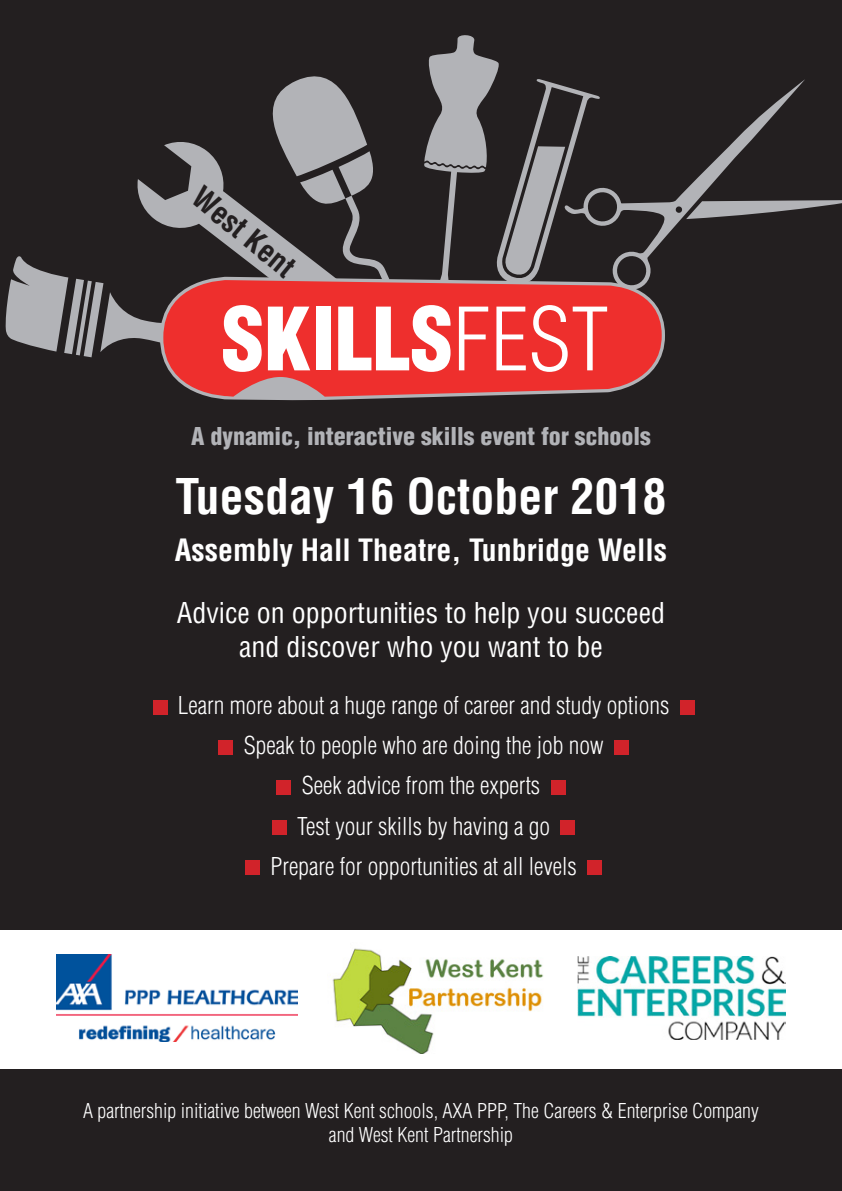
<style>
.page{position:relative;width:842px;height:1191px;background:#231f20}
.page>*{position:absolute;margin:0;border:0;box-sizing:border-box;transform-origin:0 0}
.t1{font:900 condensed 85px "Helvetica";color:#fff}
.t2{font:700 condensed 48px "Helvetica";color:#fff}
.t3{font:700 condensed 30px "Helvetica";color:#fff}
.t4{font:700 condensed 29.8px "Helvetica";color:#231f20}
.t5{font:condensed 28px/33.6px "Helvetica";color:#fff;text-align:center}
.t6{font:300 condensed 24px "Helvetica";color:#fff}
.t7{font:900 condensed 24px "Helvetica";color:#b2b3b7}
.t8{font:300 condensed 20px/24px "Helvetica";color:#fff;text-align:center}
.s1{font-weight:300}
</style>
<div class="page">
<div style="left:153px;top:700px;width:14px;height:14px;background:#d1232a"></div>
<div style="left:680px;top:700px;width:14px;height:14px;background:#d1232a"></div>
<div style="left:219px;top:740px;width:14px;height:14px;background:#d1232a"></div>
<div style="left:614px;top:740px;width:14px;height:14px;background:#d1232a"></div>
<div style="left:277px;top:780px;width:14px;height:14px;background:#d1232a"></div>
<div style="left:551px;top:780px;width:14px;height:14px;background:#d1232a"></div>
<div style="left:272px;top:820px;width:15px;height:14px;background:#d1232a"></div>
<div style="left:561px;top:820px;width:14px;height:14px;background:#d1232a"></div>
<div style="left:246px;top:860px;width:14px;height:14px;background:#d1232a"></div>
<div style="left:588px;top:860px;width:14px;height:14px;background:#d1232a"></div>
<svg style="left:805px;top:200px;width:37px;height:9px"></svg>
<svg style="left:600px;top:79px;width:205px;height:200px"></svg>
<svg style="left:6px;top:76px;width:383px;height:281px"></svg>
<svg style="left:424px;top:35px;width:176px;height:244px"></svg>
<svg style="left:157px;top:279px;width:508px;height:121px"></svg>
<svg style="left:163px;top:280px;width:499px;height:117px;background:#df3735"></svg>
<div style="left:0;top:930px;width:842px;height:139px;background:#fff"></div>
<img style="left:57px;top:954px;width:241px;height:87px">
<img style="left:578px;top:956px;width:207px;height:84px">
<img style="left:332px;top:948px;width:212px;height:105px">
<p class="t4" style="left:207px;top:179px;width:124px;rotate:39deg">West Kent</p>
<p class="t1" style="left:222px;top:286px;width:389px">SKILLS<span class="s1">FEST</span></p>
<p class="t7" style="left:191px;top:421px;width:461px">A dynamic, interactive skills event for schools</p>
<p class="t2" style="left:175px;top:467px;width:493px">Tuesday 16 October 2018</p>
<p class="t3" style="left:175px;top:532px;width:494px">Assembly Hall Theatre, Tunbridge Wells</p>
<p class="t5" style="left:177px;top:596px;width:490px">Advice on opportunities to help you succeed and discover who you want to be</p>
<p class="t6" style="left:178px;top:691px;width:493px">Learn more about a huge range of career and study options</p>
<p class="t6" style="left:244px;top:731px;width:361px">Speak to people who are doing the job now</p>
<p class="t6" style="left:302px;top:771px;width:240px">Seek advice from the experts</p>
<p class="t6" style="left:297px;top:812px;width:254px">Test your skills by having a go</p>
<p class="t6" style="left:270px;top:852px;width:308px">Prepare for opportunities at all levels</p>
<p class="t8" style="left:83px;top:1098px;width:677px">A partnership initiative between West Kent schools, AXA PPP, The Careers &amp; Enterprise Company and West Kent Partnership</p>
</div>
